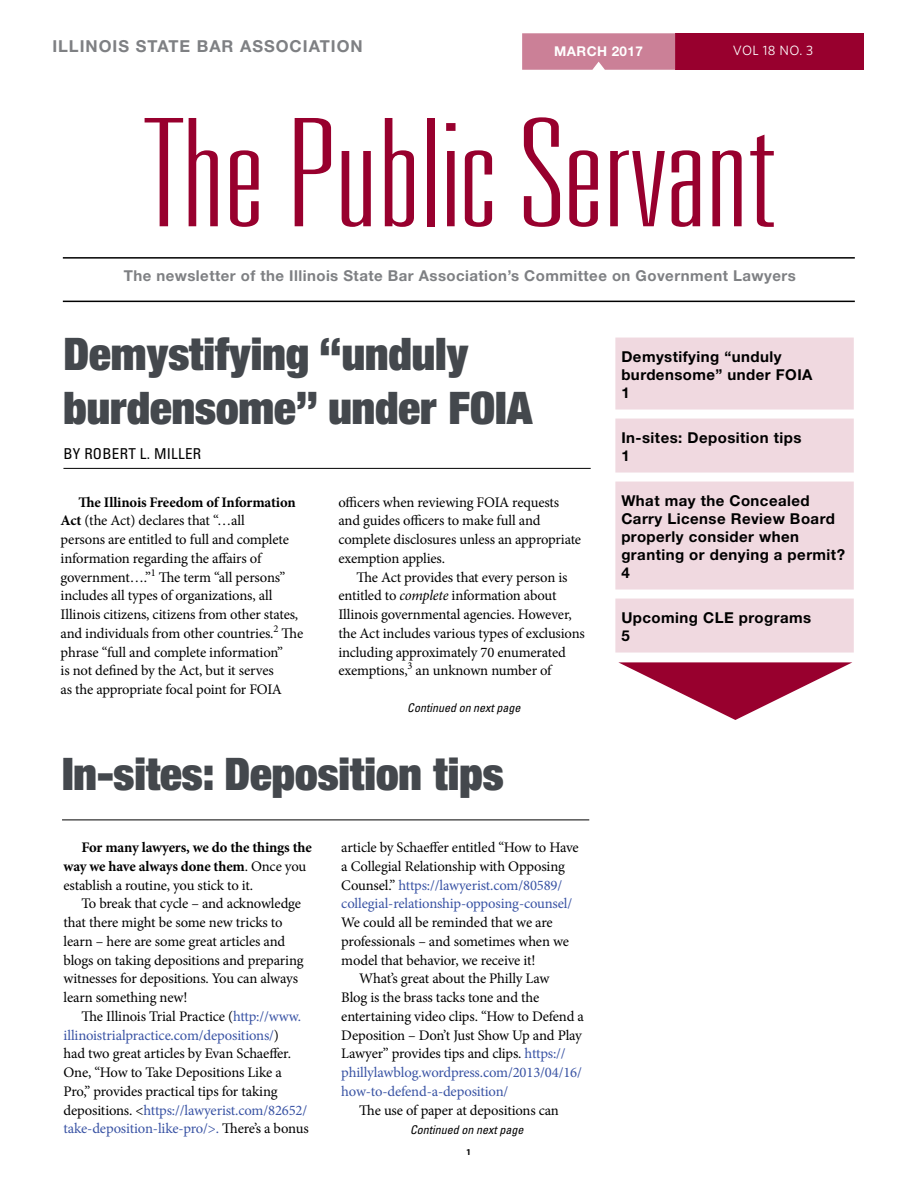
<style>
.page{position:relative;width:918px;height:1188px;background:#fff}
.page>*{position:absolute;margin:0;border:0;box-sizing:border-box;transform-origin:0 0}
.t1{font:100 ultra-condensed 150px "Univers LT Std";color:#98002e;scale:1.41 1}
.t2{font:900 condensed 45px/54px "Helvetica Neue LT Std";color:#44484d}
.t3{font:700 16.5px "Helvetica Neue LT Std";letter-spacing:.06em;color:#7e8083}
.t4{font:700 15px/18px "Helvetica Neue LT Std";letter-spacing:.03em;color:#000}
.t5{font:700 15px "Helvetica Neue LT Std";letter-spacing:.03em;color:#7e8083}
.t6{font:condensed 15px "Univers LT Std";letter-spacing:.02em;color:#000}
.t7{font:14.7px/18.8px "Minion Pro";letter-spacing:-.01em;color:#000}
.t8{font:700 14.7px/18.8px "Minion Pro";letter-spacing:-.01em;color:#000}
.t9{font:700 13.5px "Helvetica Neue LT Std";letter-spacing:.03em;color:#fff}
.t10{font:13.5px "Whitney";letter-spacing:.03em;color:#fff}
.t11{font:italic condensed 12px "Univers LT Std";color:#000}
.t12{font:700 9px "Myriad Pro";color:#000}
.s1{font-weight:700}
.s2{font-style:italic}
.s3{font-weight:400}
.s4{color:#3953a4}
</style>
<div class="page">
<div style="left:675px;top:33px;width:189px;height:37px;background:#98002e"></div>
<div style="left:522px;top:33px;width:153px;height:37px;background:#cb8097"></div>
<hr style="left:63px;top:257px;width:792px;height:2px;background:#000">
<hr style="left:63px;top:301px;width:792px;height:1px;background:#000">
<hr style="left:63px;top:468px;width:528px;height:1px;background:#000">
<svg style="left:618px;top:662px;width:234px;height:58px"></svg>
<div style="left:615px;top:338px;width:239px;height:72px;background:#f0d9e0"></div>
<div style="left:615px;top:419px;width:239px;height:54px;background:#f0d9e0"></div>
<div style="left:615px;top:482px;width:239px;height:108px;background:#f0d9e0"></div>
<div style="left:615px;top:599px;width:239px;height:54px;background:#f0d9e0"></div>
<hr style="left:62px;top:820px;width:527px;height:1px;background:#000">
<p class="t3" style="left:52px;top:36px;width:312px">Illinois state bar association</p>
<p class="t9" style="left:554px;top:43px;width:90px">March 2017</p>
<p class="t10" style="left:733px;top:42px;width:82px">VOL 18 NO. 3</p>
<h1 class="t1" style="left:146px;top:97px;width:448px">The Public Servant</h1>
<p class="t5" style="left:124px;top:266px;width:674px">The newsletter of the Illinois State Bar Association’s Committee on Government Lawyers</p>
<h2 class="t2" style="left:63px;top:326px;width:471px">Demystifying “unduly burdensome” under FOIA</h2>
<p class="t6" style="left:63px;top:444px;width:138px">BY ROB ERT L. MILLER</p>
<p class="t7" style="left:61px;top:493px;width:244px;text-indent:18px"><span class="s1">The Illinois Freedom of Information Act</span> (the Act) declares that “…all<br>persons are entitled to full and complete information regarding the affairs of government….”<sup>1</sup> The term “all persons” includes all types of organizations, all Illinois citizens, citizens from other states, and individuals from other countries.<sup>2</sup> The phrase “full and complete information”<br>is not defined by the Act, but it serves<br>as the appropriate focal point for FOIA</p>
<p class="t7" style="left:338px;top:493px;width:244px">officers when reviewing FOIA requests and guides officers to make full and complete disclosures unless an appropriate exemption applies.</p>
<p class="t7" style="left:338px;top:568px;width:248px;text-indent:18px">The Act provides that every person is entitled to <span class="s2">complete</span> information about Illinois governmental agencies. However, the Act includes various types of exclusions including approximately 70 enumerated exemptions,<sup>3</sup> an unknown number of</p>
<p class="t11" style="left:407px;top:700px;width:115px">Continued on next page</p>
<h2 class="t2" style="left:62px;top:746px;width:443px">In-sites: Deposition tips</h2>
<p class="t8" style="left:64px;top:838px;width:250px;text-indent:18px">For many lawyers, we do the things the way we have always done them<span class="s3">. Once you establish a routine, you stick to it.</span></p>
<p class="t7" style="left:64px;top:894px;width:242px;text-indent:18px">To break that cycle – and acknowledge that there might be some new tricks to learn – here are some great articles and blogs on taking depositions and preparing witnesses for depositions. You can always learn something new!</p>
<p class="t7" style="left:64px;top:1007px;width:247px;text-indent:18px">The Illinois Trial Practice (<span class="s4">http://www. illinoistrialpractice.com/depositions/</span>)<br>had two great articles by Evan Schaeffer.<br>One, “How to Take Depositions Like a Pro,” provides practical tips for taking depositions. &lt;<span class="s4">https://lawyerist.com/82652/ take-deposition-like-pro/&gt;.</span> There’s a bonus</p>
<p class="t7" style="left:341px;top:838px;width:239px">article by Schaeffer entitled “How to Have a Collegial Relationship with Opposing Counsel.” <span class="s4">https://lawyerist.com/80589/ collegial-relationship-opposing-counsel/</span></p>
<p class="t7" style="left:341px;top:913px;width:229px">We could all be reminded that we are professionals – and sometimes when we model that behavior, we receive it!</p>
<p class="t7" style="left:341px;top:969px;width:244px;text-indent:18px">What’s great about the Philly Law<br>Blog is the brass tacks tone and the entertaining video clips. “How to Defend a Deposition – Don’t Just Show Up and Play Lawyer” provides tips and clips. <span class="s4">https:// phillylawblog.wordpress.com/2013/04/16/ how-to-defend-a-deposition/</span></p>
<p class="t7" style="left:359px;top:1101px;width:201px">The use of paper at depositions can</p>
<p class="t11" style="left:410px;top:1122px;width:115px">Continued on next page</p>
<p class="t12" style="left:466px;top:1146px;width:6px">1</p>
<p class="t4" style="left:621px;top:347px;width:193px">Demystifying “unduly burdensome” under FOIA<br>1</p>
<p class="t4" style="left:621px;top:428px;width:182px">In-sites: Deposition tips<br>1</p>
<p class="t4" style="left:621px;top:491px;width:225px">What may the Concealed<br>Carry License Review Board properly consider when granting or denying a permit?<br>4</p>
<p class="t4" style="left:621px;top:608px;width:191px">Upcoming CLE programs<br>5</p>
</div>
